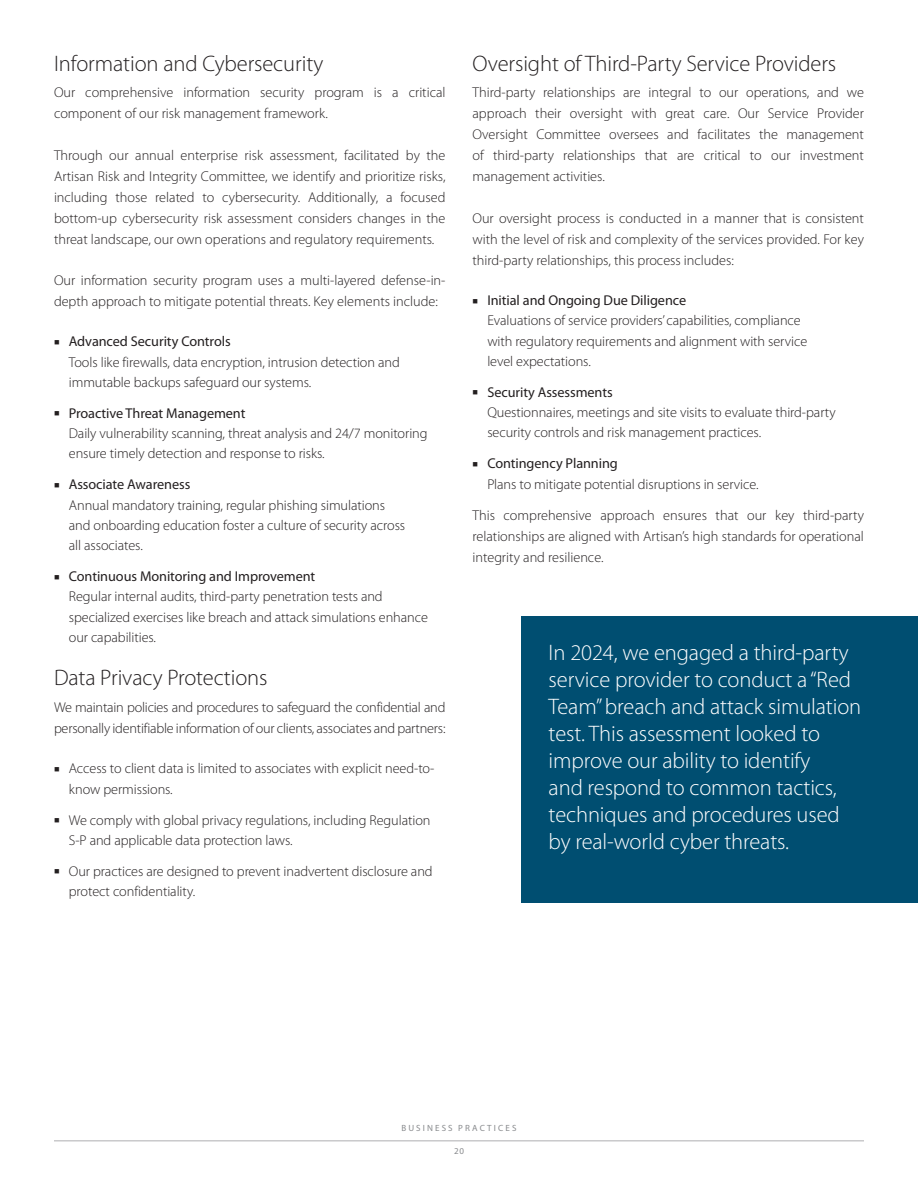
<style>
.page{position:relative;width:918px;height:1188px;background:#fff}
.page>*{position:absolute;margin:0;border:0;box-sizing:border-box;transform-origin:0 0}
.Heading_2{font:300 22.5px/27px "Myriad Pro";letter-spacing:-.005em;color:#fff}
.Heading_2-2{font:300 22.5px "Myriad Pro";letter-spacing:-.005em;color:#231f20}
.Body{font:300 14.25px/21px "Myriad Pro";color:#231f20;text-align:justify}
.Bullet{font:300 14.25px/20.2px "Myriad Pro";letter-spacing:-.005em;color:#231f20}
.t1{font:9px "Myriad Pro";letter-spacing:.235em;color:#898b8e}
.s1{font-weight:400}
</style>
<div class="page">
<div style="left:522px;top:616px;width:396px;height:287px;background:#004e71"></div>
<hr style="left:54px;top:1140px;width:810px;height:1px;background:#afafb1">
<p class="Heading_2-2" style="left:54px;top:51px;width:271px">Information and Cybersecurity</p>
<p class="Body" style="left:54px;top:82px;width:393px">Our comprehensive information security program is a critical component of our risk management framework.</p>
<p class="Body" style="left:54px;top:145px;width:393px">Through our annual enterprise risk assessment, facilitated by the Artisan Risk and Integrity Committee, we identify and prioritize risks, including those related to cybersecurity. Additionally, a focused bottom-up cybersecurity risk assessment considers changes in the threat landscape, our own operations and regulatory requirements.</p>
<p class="Body" style="left:54px;top:270px;width:393px">Our information security program uses a multi-layered defense-in&shy;depth approach to mitigate potential threats. Key elements include:</p>
<p class="Bullet" style="left:69px;top:332px;width:332px"><span class="s1">Advanced Security Controls<br></span>Tools like firewalls, data encryption, intrusion detection and immutable backups safeguard our systems.</p>
<p class="Bullet" style="left:69px;top:403px;width:360px"><span class="s1">Proactive Threat Management<br></span>Daily vulnerability scanning, threat analysis and 24/7 monitoring ensure timely detection and response to risks.</p>
<p class="Bullet" style="left:69px;top:475px;width:338px"><span class="s1">Associate Awareness<br></span>Annual mandatory training, regular phishing simulations and onboarding education foster a culture of security across all associates.</p>
<p class="Bullet" style="left:69px;top:567px;width:361px"><span class="s1">Continuous Monitoring and Improvement<br></span>Regular internal audits, third-party penetration tests and specialized exercises like breach and attack simulations enhance our capabilities.</p>
<p class="Heading_2-2" style="left:54px;top:666px;width:215px">Data Privacy Protections</p>
<p class="Body" style="left:54px;top:697px;width:393px">We maintain policies and procedures to safeguard the confidential and personally identifiable information of our clients, associates and partners:</p>
<p class="Bullet" style="left:69px;top:759px;width:367px">Access to client data is limited to associates with explicit need-to&shy;know permissions.</p>
<p class="Bullet" style="left:69px;top:810px;width:363px">We comply with global privacy regulations, including Regulation<br>S-P and applicable data protection laws.</p>
<p class="Bullet" style="left:69px;top:861px;width:365px">Our practices are designed to prevent inadvertent disclosure and protect confidentiality.</p>
<p class="Heading_2-2" style="left:472px;top:51px;width:365px">Oversight of Third-Party Service Providers</p>
<p class="Body" style="left:472px;top:82px;width:393px">Third-party relationships are integral to our operations, and we approach their oversight with great care. Our Service Provider Oversight Committee oversees and facilitates the management of third-party relationships that are critical to our investment management activities.</p>
<p class="Body" style="left:472px;top:208px;width:393px">Our oversight process is conducted in a manner that is consistent with the level of risk and complexity of the services provided. For key third-party relationships, this process includes:</p>
<p class="Bullet" style="left:487px;top:290px;width:321px"><span class="s1">Initial and Ongoing Due Diligence<br></span>Evaluations of service providers’ capabilities, compliance with regulatory requirements and alignment with service level expectations.</p>
<p class="Bullet" style="left:487px;top:382px;width:350px"><span class="s1">Security Assessments<br></span>Questionnaires, meetings and site visits to evaluate third-party security controls and risk management practices.</p>
<p class="Bullet" style="left:487px;top:454px;width:273px"><span class="s1">Contingency Planning<br></span>Plans to mitigate potential disruptions in service.</p>
<p class="Body" style="left:473px;top:505px;width:393px">This comprehensive approach ensures that our key third-party relationships are aligned with Artisan’s high standards for operational integrity and resilience.</p>
<p class="Heading_2" style="left:549px;top:639px;width:314px">In 2024, we engaged a third-party service provider to conduct a “Red<br>Team” breach and attack simulation test. This assessment looked to improve our ability to identify<br>and respond to common tactics, techniques and procedures used by real-world cyber threats.</p>
<p class="t1" style="left:401px;top:1123px;width:117px">BUSINESS PRACTICES</p>
<p class="t1" style="left:454px;top:1146px;width:11px">20</p>
</div>
